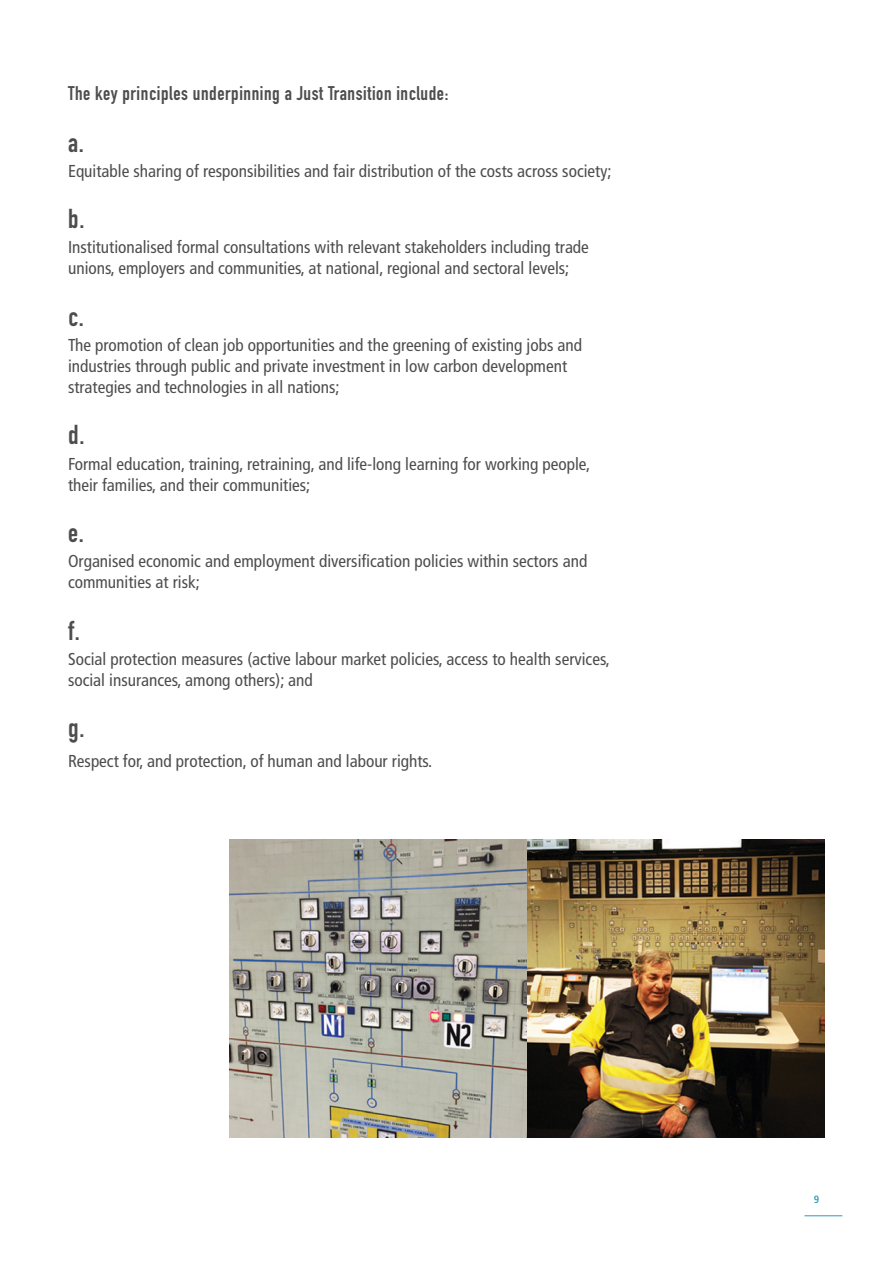
<style>
.page{position:relative;width:893px;height:1263px;background:#fff}
.page>*{position:absolute;margin:0;border:0;box-sizing:border-box;transform-origin:0 0}
.t1{font:27px "DIN Engschrift";color:#4d4d4f}
.t2{font:19.5px "DIN Engschrift";letter-spacing:.03em;color:#4d4d4f}
.t3{font:condensed 17.25px/21px "Frutiger";color:#4d4d4f}
.t4{font:700 condensed 10.5px "Frutiger";color:#389eba}
</style>
<div class="page">
<hr style="left:804px;top:1215px;width:38px;height:1px;background:#389eba">
<img style="left:229px;top:840px;width:596px;height:297px">
<p class="t2" style="left:68px;top:81px;width:382px">The key principles underpinning a Just Transition include:</p>
<h1 class="t1" style="left:68px;top:126px;width:17px">a.</h1>
<p class="t3" style="left:68px;top:161px;width:545px">Equitable sharing of responsibilities and fair distribution of the costs across society;</p>
<h1 class="t1" style="left:68px;top:203px;width:18px">b.</h1>
<p class="t3" style="left:68px;top:237px;width:522px">Institutionalised formal consultations with relevant stakeholders including trade unions, employers and communities, at national, regional and sectoral levels;</p>
<h1 class="t1" style="left:68px;top:300px;width:17px">c.</h1>
<p class="t3" style="left:68px;top:335px;width:516px">The promotion of clean job opportunities and the greening of existing jobs and industries through public and private investment in low carbon development strategies and technologies in all nations;</p>
<h1 class="t1" style="left:68px;top:419px;width:18px">d.</h1>
<p class="t3" style="left:68px;top:453px;width:524px">Formal education, training, retraining, and life-long learning for working people, their families, and their communities;</p>
<h1 class="t1" style="left:68px;top:517px;width:17px">e.</h1>
<p class="t3" style="left:68px;top:551px;width:521px">Organised economic and employment diversification policies within sectors and communities at risk;</p>
<h1 class="t1" style="left:68px;top:614px;width:13px">f.</h1>
<p class="t3" style="left:68px;top:648px;width:543px">Social protection measures (active labour market policies, access to health services, social insurances, among others); and</p>
<h1 class="t1" style="left:68px;top:712px;width:18px">g.</h1>
<p class="t3" style="left:68px;top:750px;width:366px">Respect for, and protection, of human and labour rights.</p>
<p class="t4" style="left:814px;top:1193px;width:7px">9</p>
</div>
